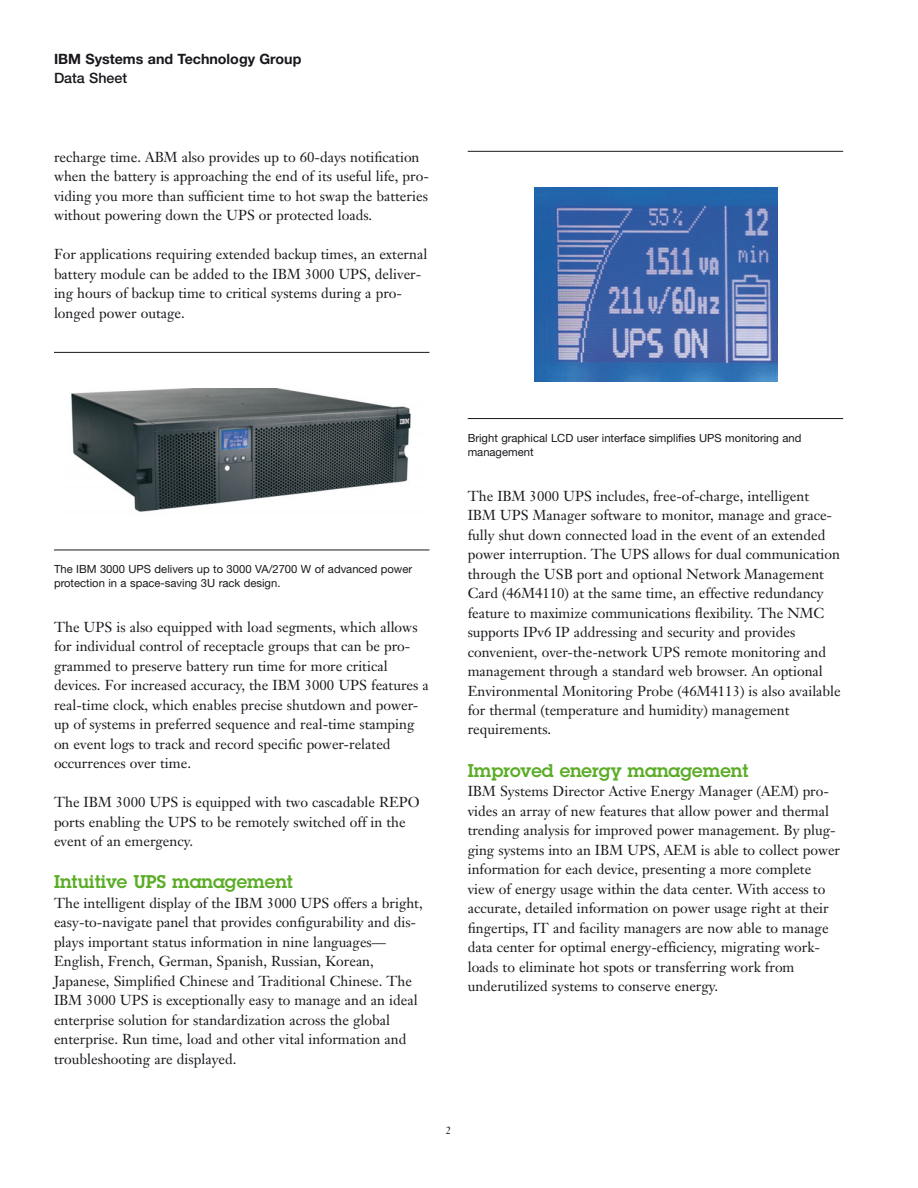
<style>
.page{position:relative;width:918px;height:1188px;background:#fff}
.page>*{position:absolute;margin:0;border:0;box-sizing:border-box;transform-origin:0 0}
.t1{font:600 18px "Lubalin Graph Std";color:#5bac26}
.t2{font:14.25px/19.5px "Janson Text";color:#1a171c}
.t3{font:700 14.25px "Helvetica Neue";color:#1a171c}
.t4{font:500 14.25px "Helvetica Neue";color:#1a171c}
.t5{font:11.25px/13.5px "Helvetica Neue";color:#1a171c}
.t6{font:10.5px "Janson Text";color:#1a171c}
</style>
<div class="page">
<img style="left:71px;top:389px;width:340px;height:123px">
<hr style="left:54px;top:352px;width:375px;height:1px;background:#1a171c">
<hr style="left:54px;top:550px;width:375px;height:1px;background:#1a171c">
<img style="left:534px;top:187px;width:243px;height:195px">
<hr style="left:468px;top:151px;width:375px;height:1px;background:#1a171c">
<hr style="left:468px;top:418px;width:375px;height:1px;background:#1a171c">
<p class="t3" style="left:54px;top:54px;width:249px">IBM Systems and Technology Group</p>
<p class="t4" style="left:54px;top:73px;width:75px">Data Sheet</p>
<p class="t2" style="left:54px;top:148px;width:376px">recharge time. ABM also provides up to 60-days notification when the battery is approaching the end of its useful life, pro&shy;viding you more than sufficient time to hot swap the batteries without powering down the UPS or protected loads.</p>
<p class="t2" style="left:54px;top:246px;width:375px">For applications requiring extended backup times, an external battery module can be added to the IBM 3000 UPS, deliver&shy;ing hours of backup time to critical systems during a pro&shy;longed power outage.</p>
<p class="t5" style="left:54px;top:564px;width:360px">The IBM 3000 UPS delivers up to 3000 VA/2700 W of advanced power protection in a space-saving 3U rack design.</p>
<p class="t2" style="left:54px;top:618px;width:376px">The UPS is also equipped with load segments, which allows for individual control of receptacle groups that can be pro&shy;grammed to preserve battery run time for more critical devices. For increased accuracy, the IBM 3000 UPS features a real-time clock, which enables precise shutdown and power&shy;up of systems in preferred sequence and real-time stamping on event logs to track and record specific power-related occurrences over time.</p>
<p class="t2" style="left:54px;top:794px;width:367px">The IBM 3000 UPS is equipped with two cascadable REPO ports enabling the UPS to be remotely switched off in the event of an emergency.</p>
<h2 class="t1" style="left:54px;top:875px;width:240px">Intuitive UPS management</h2>
<p class="t2" style="left:54px;top:895px;width:370px">The intelligent display of the IBM 3000 UPS offers a bright, easy-to-navigate panel that provides configurability and dis&shy;plays important status information in nine languages— English, French, German, Spanish, Russian, Korean, Japanese, Simplified Chinese and Traditional Chinese. The IBM 3000 UPS is exceptionally easy to manage and an ideal enterprise solution for standardization across the global enterprise. Run time, load and other vital information and troubleshooting are displayed.</p>
<p class="t5" style="left:468px;top:433px;width:335px">Bright graphical LCD user interface simplifies UPS monitoring and management</p>
<p class="t2" style="left:468px;top:487px;width:375px">The IBM 3000 UPS includes, free-of-charge, intelligent IBM UPS Manager software to monitor, manage and grace&shy;fully shut down connected load in the event of an extended power interruption. The UPS allows for dual communication through the USB port and optional Network Management Card (46M4110) at the same time, an effective redundancy feature to maximize communications flexibility. The NMC supports IPv6 IP addressing and security and provides convenient, over-the-network UPS remote monitoring and management through a standard web browser. An optional Environmental Monitoring Probe (46M4113) is also available for thermal (temperature and humidity) management requirements.</p>
<h2 class="t1" style="left:468px;top:764px;width:282px">Improved energy management</h2>
<p class="t2" style="left:468px;top:783px;width:374px">IBM Systems Director Active Energy Manager (AEM) pro&shy;vides an array of new features that allow power and thermal trending analysis for improved power management. By plug&shy;ging systems into an IBM UPS, AEM is able to collect power information for each device, presenting a more complete view of energy usage within the data center. With access to accurate, detailed information on power usage right at their fingertips, IT and facility managers are now able to manage data center for optimal energy-efficiency, migrating work&shy;loads to eliminate hot spots or transferring work from underutilized systems to conserve energy.</p>
<p class="t6" style="left:446px;top:1126px;width:7px">2</p>
</div>
